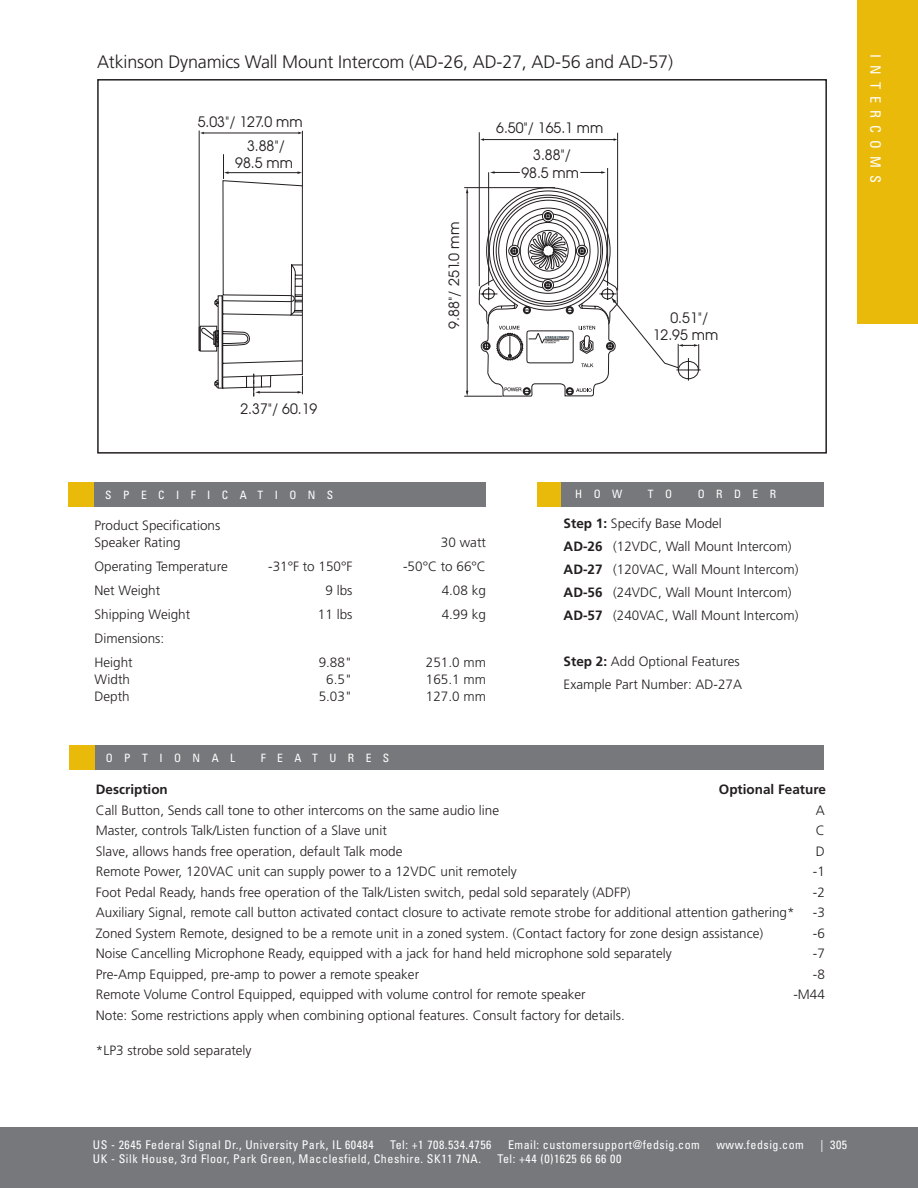
<style>
.page{position:relative;width:918px;height:1188px;background:#fff}
.page>*{position:absolute;margin:0;border:0;box-sizing:border-box;transform-origin:0 0}
.t1{font:300 18px "Frutiger";letter-spacing:-.01em;color:#231f20}
.t2{font:14.4px/17.2px "Avant Garde";color:#231f20;text-align:center}
.t3{font:condensed 14.25px "Univers";letter-spacing:.5em;color:#fff}
.t4{font:14.1px "Avant Garde";color:#231f20}
.t5{font:300 13.5px/17.2px "Frutiger";color:#231f20}
.t6{font:700 13.5px "Frutiger";color:#231f20}
.t7{font:condensed 12px "Univers";letter-spacing:.045em;color:#fff}
.t8{font:condensed 11.55px "Univers";letter-spacing:1em;color:#fff}
.s1{font-weight:700}
</style>
<div class="page">
<div style="left:0;top:1127px;width:918px;height:61px;background:#76787b"></div>
<div style="left:857px;top:0;width:61px;height:324px;background:#eaba0a"></div>
<div style="left:97px;top:79px;width:730px;height:375px;border:2px solid #231f20"></div>
<div style="left:537px;top:482px;width:25px;height:25px;background:#eaba0a"></div>
<div style="left:562px;top:482px;width:262px;height:25px;background:#76787b"></div>
<div style="left:69px;top:482px;width:25px;height:25px;background:#eaba0a"></div>
<div style="left:94px;top:482px;width:392px;height:25px;background:#76787b"></div>
<div style="left:69px;top:745px;width:26px;height:25px;background:#eaba0a"></div>
<div style="left:95px;top:745px;width:729px;height:25px;background:#76787b"></div>
<hr style="left:302px;top:131px;width:1px;height:55px;background:#231f20">
<hr style="left:199px;top:131px;width:1px;height:196px;background:#231f20">
<hr style="left:204px;top:133px;width:95px;height:1px;background:#231f20">
<hr style="left:617px;top:133px;width:1px;height:158px;background:#231f20">
<hr style="left:479px;top:132px;width:1px;height:154px;background:#231f20">
<svg style="left:580px;top:171px;width:26px;height:3px"></svg>
<svg style="left:490px;top:171px;width:30px;height:3px"></svg>
<hr style="left:483px;top:139px;width:132px;height:1px;background:#231f20">
<svg style="left:198px;top:154px;width:105px;height:242px"></svg>
<hr style="left:464px;top:187px;width:91px;height:1px;background:#231f20">
<hr style="left:464px;top:396px;width:38px;height:1px;background:#231f20">
<hr style="left:467px;top:192px;width:1px;height:201px;background:#231f20">
<svg style="left:479px;top:187px;width:220px;height:210px"></svg>
<p class="t1" style="left:97px;top:51px;width:577px">Atkinson Dynamics Wall Mount Intercom (AD-26, AD-27, AD-56 and AD-57)</p>
<p class="t2" style="left:198px;top:113px;width:106px">5.03"/ 127.0 mm</p>
<p class="t2" style="left:496px;top:119px;width:109px">6.50"/ 165.1 mm</p>
<p class="t2" style="left:235px;top:137px;width:59px">3.88"/<br>98.5 mm</p>
<p class="t2" style="left:521px;top:146px;width:59px">3.88"/<br>98.5 mm</p>
<p class="t2" style="left:240px;top:400px;width:78px">2.37"/ 60.19</p>
<p class="t4" style="left:445px;top:329px;width:108px;rotate:-90deg">9.88"/ 251.0 mm</p>
<p class="t2" style="left:653px;top:309px;width:67px">0.51"/<br>12.95 mm</p>
<p class="t8" style="left:105px;top:487px;width:230px">SPECIFICATIONS</p>
<p class="t5" style="left:94px;top:517px;width:127px">Product Specifications<br>Speaker Rating</p>
<p class="t5" style="left:441px;top:534px;width:47px">30 watt</p>
<p class="t5" style="left:94px;top:558px;width:135px">Operating Temperature</p>
<p class="t5" style="left:268px;top:558px;width:86px">-31°F to 150°F</p>
<p class="t5" style="left:403px;top:558px;width:84px">-50°C to 66°C</p>
<p class="t5" style="left:94px;top:582px;width:67px">Net Weight</p>
<p class="t5" style="left:325px;top:582px;width:29px">9 lbs</p>
<p class="t5" style="left:442px;top:582px;width:46px">4.08 kg</p>
<p class="t5" style="left:94px;top:606px;width:97px">Shipping Weight</p>
<p class="t5" style="left:318px;top:606px;width:36px">11 lbs</p>
<p class="t5" style="left:442px;top:606px;width:46px">4.99 kg</p>
<p class="t5" style="left:94px;top:630px;width:71px">Dimensions:</p>
<p class="t5" style="left:94px;top:654px;width:40px">Height</p>
<p class="t5" style="left:319px;top:654px;width:35px">9.88"</p>
<p class="t5" style="left:426px;top:654px;width:62px">251.0 mm</p>
<p class="t5" style="left:94px;top:671px;width:37px">Width</p>
<p class="t5" style="left:326px;top:671px;width:28px">6.5"</p>
<p class="t5" style="left:426px;top:671px;width:62px">165.1 mm</p>
<p class="t5" style="left:94px;top:688px;width:37px">Depth</p>
<p class="t5" style="left:319px;top:688px;width:35px">5.03"</p>
<p class="t5" style="left:426px;top:688px;width:62px">127.0 mm</p>
<p class="t8" style="left:106px;top:750px;width:131px">OPTIONAL</p>
<p class="t8" style="left:261px;top:750px;width:130px">FEATURES</p>
<p class="t8" style="left:575px;top:487px;width:49px">HOW</p>
<p class="t8" style="left:648px;top:487px;width:26px">T O</p>
<p class="t8" style="left:698px;top:487px;width:80px">ORDER</p>
<p class="t5" style="left:564px;top:515px;width:160px"><span class="s1">Step 1:</span> Specify Base Model</p>
<p class="t5" style="left:564px;top:538px;width:230px"><span class="s1">AD-26</span> (12VDC, Wall Mount Intercom)</p>
<p class="t5" style="left:564px;top:561px;width:236px"><span class="s1">AD-27</span> (120VAC, Wall Mount Intercom)</p>
<p class="t5" style="left:564px;top:584px;width:230px"><span class="s1">AD-56</span> (24VDC, Wall Mount Intercom)</p>
<p class="t5" style="left:564px;top:607px;width:236px"><span class="s1">AD-57</span> (240VAC, Wall Mount Intercom)</p>
<p class="t5" style="left:564px;top:653px;width:178px"><span class="s1">Step 2:</span> Add Optional Features</p>
<p class="t5" style="left:564px;top:676px;width:180px">Example Part Number: AD-27A</p>
<p class="t6" style="left:96px;top:782px;width:73px">Description</p>
<p class="t6" style="left:719px;top:782px;width:109px">Optional Feature</p>
<p class="t5" style="left:96px;top:802px;width:405px">Call Button, Sends call tone to other intercoms on the same audio line</p>
<p class="t5" style="left:816px;top:802px;width:11px">A</p>
<p class="t5" style="left:96px;top:822px;width:293px">Master, controls Talk/Listen function of a Slave unit</p>
<p class="t5" style="left:816px;top:822px;width:11px">C</p>
<p class="t5" style="left:96px;top:843px;width:308px">Slave, allows hands free operation, default Talk mode</p>
<p class="t5" style="left:816px;top:843px;width:11px">D</p>
<p class="t5" style="left:96px;top:863px;width:422px">Remote Power, 120VAC unit can supply power to a 12VDC unit remotely</p>
<p class="t5" style="left:813px;top:863px;width:14px">-1</p>
<p class="t5" style="left:96px;top:884px;width:536px">Foot Pedal Ready, hands free operation of the Talk/Listen switch, pedal sold separately (ADFP)</p>
<p class="t5" style="left:813px;top:884px;width:14px">-2</p>
<p class="t5" style="left:96px;top:904px;width:700px">Auxiliary Signal, remote call button activated contact closure to activate remote strobe for additional attention gathering*</p>
<p class="t5" style="left:813px;top:904px;width:14px">-3</p>
<p class="t5" style="left:96px;top:925px;width:669px">Zoned System Remote, designed to be a remote unit in a zoned system. (Contact factory for zone design assistance)</p>
<p class="t5" style="left:813px;top:925px;width:14px">-6</p>
<p class="t5" style="left:96px;top:945px;width:577px">Noise Cancelling Microphone Ready, equipped with a jack for hand held microphone sold separately</p>
<p class="t5" style="left:813px;top:945px;width:14px">-7</p>
<p class="t5" style="left:96px;top:966px;width:325px">Pre-Amp Equipped, pre-amp to power a remote speaker</p>
<p class="t5" style="left:813px;top:966px;width:14px">-8</p>
<p class="t5" style="left:96px;top:986px;width:491px">Remote Volume Control Equipped, equipped with volume control for remote speaker</p>
<p class="t5" style="left:793px;top:986px;width:33px">-M44</p>
<p class="t5" style="left:96px;top:1007px;width:531px">Note: Some restrictions apply when combining optional features. Consult factory for details.</p>
<p class="t5" style="left:96px;top:1042px;width:157px">*LP3 strobe sold separately</p>
<p class="t3" style="left:885px;top:54px;width:131px;rotate:90deg">INTERCOMS</p>
<p class="t7" style="left:93px;top:1137px;width:282px">US - 2645 Federal Signal Dr., University Park, IL 60484</p>
<p class="t7" style="left:390px;top:1137px;width:103px">Tel: +1 708.534.4756</p>
<p class="t7" style="left:508px;top:1137px;width:193px">Email: customersupport@fedsig.com</p>
<p class="t7" style="left:716px;top:1137px;width:89px">www.fedsig.com</p>
<p class="t7" style="left:820px;top:1137px;width:28px">| 305</p>
<p class="t7" style="left:93px;top:1152px;width:390px">UK - Silk House, 3rd Floor, Park Green, Macclesfield, Cheshire. SK11 7NA.</p>
<p class="t7" style="left:497px;top:1152px;width:126px">Tel: +44 (0)1625 66 66 00</p>
</div>
